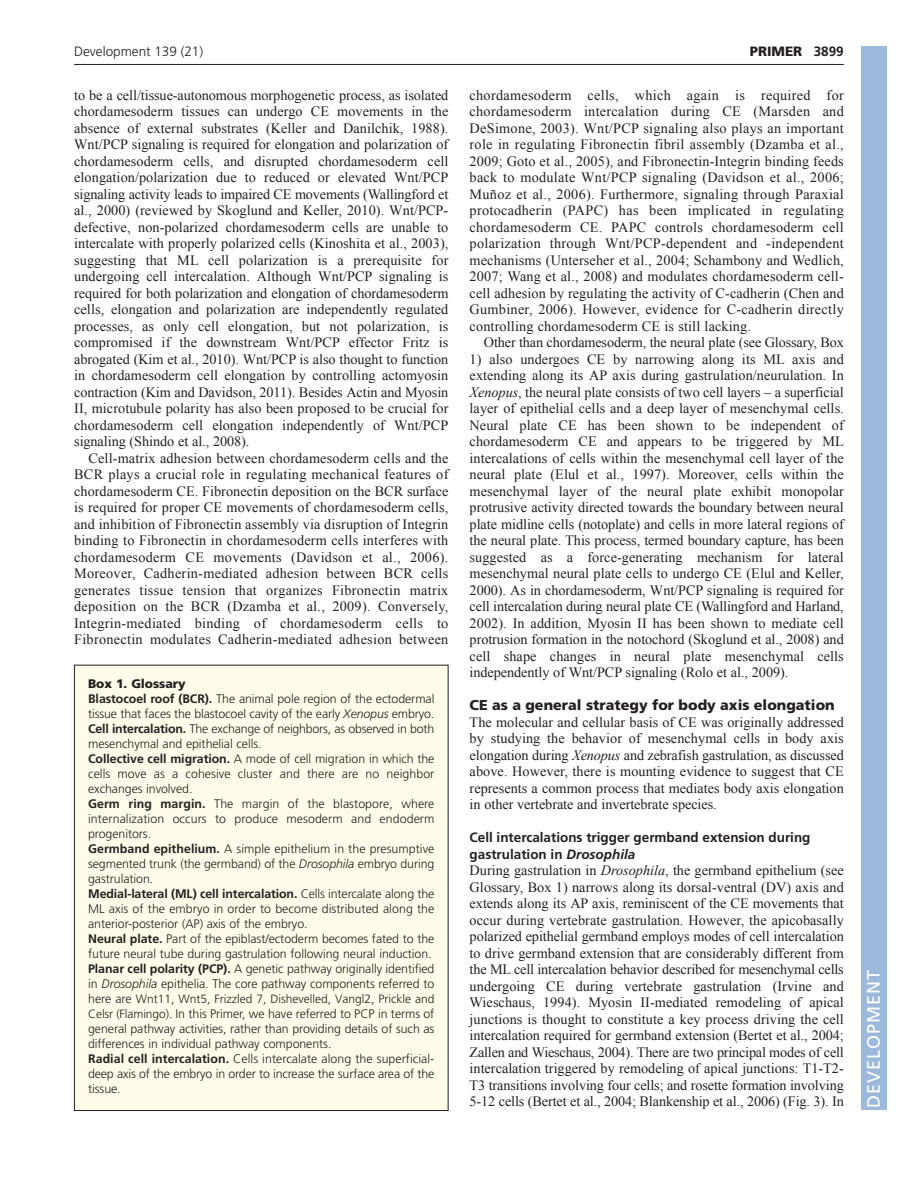
<style>
.page{position:relative;width:918px;height:1188px;background:#fff}
.page>*{position:absolute;margin:0;border:0;box-sizing:border-box;transform-origin:0 0}
.t1{font:18px "Frutiger LT Std";letter-spacing:.055em;color:#fff}
.t2{font:14.25px/16.5px "Times New Roman";letter-spacing:-.005em;color:#231f20;text-align:justify}
.t3{font:900 14.25px "Frutiger LT Std";color:#231f20}
.t4{font:700 13.5px/16.5px "Frutiger LT Std";color:#231f20}
.t5{font:300 13.5px "Frutiger";color:#231f20}
.t6{font:900 13.5px "Frutiger LT Std";color:#231f20}
.t7{font:300 12.3px/15px "Frutiger";letter-spacing:-.005em;color:#231f20}
.t8{font:900 12.3px "Frutiger LT Std";letter-spacing:-.005em;color:#231f20}
.t9{font:300 12px "Frutiger LT Std";color:#231f20}
.s1{font-weight:700}
.s2{font-style:italic}
.s3{font-family:"Frutiger";font-size:12.3px}
.s4{font-family:"Frutiger LT Std";font-size:12px}
</style>
<div class="page">
<hr style="left:74px;top:64px;width:770px;height:1px;background:#231f20">
<div style="left:74px;top:665px;width:374px;height:446px;background:#fffde9"></div>
<div style="left:861px;top:46px;width:25px;height:1064px;background:#9cb9db"></div>
<p class="t5" style="left:74px;top:46px;width:131px">Development 139 (21)</p>
<p class="t6" style="left:750px;top:45px;width:95px">PRIMER <span class="s1">3899</span></p>
<p class="t2" style="left:74px;top:87px;width:376px">to be a cell/tissue-autonomous morphogenetic process, as isolated chordamesoderm tissues can undergo CE movements in the absence of external substrates (Keller and Danilchik, 1988).<br>Wnt/PCP signaling is required for elongation and polarization of chordamesoderm cells, and disrupted chordamesoderm cell elongation/polarization due to reduced or elevated Wnt/PCP signaling activity leads to impaired CE movements (Wallingford et al., 2000) (reviewed by Skoglund and Keller, 2010). Wnt/PCP&shy;defective, non-polarized chordamesoderm cells are unable to intercalate with properly polarized cells (Kinoshita et al., 2003), suggesting that ML cell polarization is a prerequisite for undergoing cell intercalation. Although Wnt/PCP signaling is required for both polarization and elongation of chordamesoderm cells, elongation and polarization are independently regulated processes, as only cell elongation, but not polarization, is compromised if the downstream Wnt/PCP effector Fritz is abrogated (Kim et al., 2010). Wnt/PCP is also thought to function in chordamesoderm cell elongation by controlling actomyosin contraction (Kim and Davidson, 2011). Besides Actin and Myosin II, microtubule polarity has also been proposed to be crucial for chordamesoderm cell elongation independently of Wnt/PCP signaling (Shindo et al., 2008).</p>
<p class="t2" style="left:74px;top:450px;width:376px;text-indent:14px">Cell-matrix adhesion between chordamesoderm cells and the BCR plays a crucial role in regulating mechanical features of chordamesoderm CE. Fibronectin deposition on the BCR surface is required for proper CE movements of chordamesoderm cells, and inhibition of Fibronectin assembly via disruption of Integrin binding to Fibronectin in chordamesoderm cells interferes with chordamesoderm CE movements (Davidson et al., 2006).<br>Moreover, Cadherin-mediated adhesion between BCR cells generates tissue tension that organizes Fibronectin matrix deposition on the BCR (Dzamba et al., 2009). Conversely, Integrin-mediated binding of chordamesoderm cells to Fibronectin modulates Cadherin-mediated adhesion between</p>
<p class="t2" style="left:470px;top:87px;width:376px">chordamesoderm cells, which again is required for chordamesoderm intercalation during CE (Marsden and DeSimone, 2003). Wnt/PCP signaling also plays an important role in regulating Fibronectin fibril assembly (Dzamba et al., 2009; Goto et al., 2005), and Fibronectin-Integrin binding feeds back to modulate Wnt/PCP signaling (Davidson et al., 2006; Muñoz et al., 2006). Furthermore, signaling through Paraxial protocadherin (PAPC) has been implicated in regulating chordamesoderm CE. PAPC controls chordamesoderm cell polarization through Wnt/PCP-dependent and -independent mechanisms (Unterseher et al., 2004; Schambony and Wedlich, 2007; Wang et al., 2008) and modulates chordamesoderm cell&shy;cell adhesion by regulating the activity of C-cadherin (Chen and Gumbiner, 2006). However, evidence for C-cadherin directly controlling chordamesoderm CE is still lacking.</p>
<p class="t2" style="left:484px;top:334px;width:361px">Other than chordamesoderm, the neural plate (see Glossary, Box</p>
<p class="t2" style="left:470px;top:351px;width:376px">1) also undergoes CE by narrowing along its ML axis and extending along its AP axis during gastrulation/neurulation. In <span class="s2">Xenopus</span>, the neural plate consists of two cell layers – a superficial layer of epithelial cells and a deep layer of mesenchymal cells.<br>Neural plate CE has been shown to be independent of chordamesoderm CE and appears to be triggered by ML intercalations of cells within the mesenchymal cell layer of the neural plate (Elul et al., 1997). Moreover, cells within the mesenchymal layer of the neural plate exhibit monopolar protrusive activity directed towards the boundary between neural plate midline cells (notoplate) and cells in more lateral regions of the neural plate. This process, termed boundary capture, has been suggested as a force-generating mechanism for lateral mesenchymal neural plate cells to undergo CE (Elul and Keller, 2000). As in chordamesoderm, Wnt/PCP signaling is required for cell intercalation during neural plate CE (Wallingford and Harland, 2002). In addition, Myosin II has been shown to mediate cell protrusion formation in the notochord (Skoglund et al., 2008) and cell shape changes in neural plate mesenchymal cells independently of Wnt/PCP signaling (Rolo et al., 2009).</p>
<p class="t3" style="left:470px;top:698px;width:367px">CE as a general strategy for body axis elongation</p>
<p class="t2" style="left:470px;top:714px;width:376px">The molecular and cellular basis of CE was originally addressed by studying the behavior of mesenchymal cells in body axis elongation during <span class="s2">Xenopus</span> and zebrafish gastrulation, as discussed above. However, there is mounting evidence to suggest that CE represents a common process that mediates body axis elongation in other vertebrate and invertebrate species.</p>
<p class="t4" style="left:470px;top:830px;width:342px">Cell intercalations trigger germband extension during gastrulation in <span class="s2">Drosophila</span></p>
<p class="t2" style="left:470px;top:862px;width:376px">During gastrulation in <span class="s2">Drosophila</span>, the germband epithelium (see Glossary, Box 1) narrows along its dorsal-ventral (DV) axis and extends along its AP axis, reminiscent of the CE movements that occur during vertebrate gastrulation. However, the apicobasally polarized epithelial germband employs modes of cell intercalation to drive germband extension that are considerably different from the ML cell intercalation behavior described for mesenchymal cells undergoing CE during vertebrate gastrulation (Irvine and Wieschaus, 1994). Myosin II-mediated remodeling of apical junctions is thought to constitute a key process driving the cell intercalation required for germband extension (Bertet et al., 2004; Zallen and Wieschaus, 2004). There are two principal modes of cell intercalation triggered by remodeling of apical junctions: T1-T2- T3 transitions involving four cells; and rosette formation involving 5-12 cells (Bertet et al., 2004; Blankenship et al., 2006) (Fig. 3). In</p>
<p class="t8" style="left:88px;top:678px;width:99px">Box 1. Glossary</p>
<p class="t7" style="left:88px;top:692px;width:348px"><span class="s1">Blastocoel roof (BCR).</span> The animal pole region of the ectodermal tissue that faces the blastocoel cavity of the early <span class="s2">Xenopus</span> embryo.<br><span class="s1">Cell intercalation.</span> The exchange of neighbors, as observed in both mesenchymal and epithelial cells.<br><span class="s1">Collective cell migration.</span> A mode of cell migration in which the cells move as a cohesive cluster and there are no neighbor exchanges involved.<br><span class="s1">Germ ring margin.</span> The margin of the blastopore, where internalization occurs to produce mesoderm and endoderm progenitors.<br><span class="s1">Germband epithelium.</span> A simple epithelium in the presumptive segmented trunk (the germband) of the <span class="s2">Drosophila</span> embryo during gastrulation.<br><span class="s1">Medial-lateral (ML) cell intercalation.</span> Cells intercalate along the ML axis of the embryo in order to become distributed along the anterior-posterior (AP) axis of the embryo.<br><span class="s1">Neural plate.</span> Part of the epiblast/ectoderm becomes fated to the future neural tube during gastrulation following neural induction.<br><span class="s1">Planar cell polarity (PCP).</span> A genetic pathway originally identified in <span class="s2">Drosophila</span> epithelia. The core pathway components referred to</p>
<p class="t9" style="left:88px;top:993px;width:348px"><span class="s3">here are</span> Wnt11, Wnt5, Frizzled 7, Dishevelled, Vangl2, Prickle and</p>
<p class="t7" style="left:88px;top:1007px;width:348px"><span class="s4">Celsr (Flamingo).</span> In this Primer, we have referred to PCP in terms of general pathway activities, rather than providing details of such as differences in individual pathway components.<br><span class="s1">Radial cell intercalation.</span> Cells intercalate along the superficial&shy;deep axis of the embryo in order to increase the surface area of the tissue.</p>
<p class="t1" style="left:863px;top:1108px;width:140px;rotate:-90deg">DEVELOPMENT</p>
</div>
